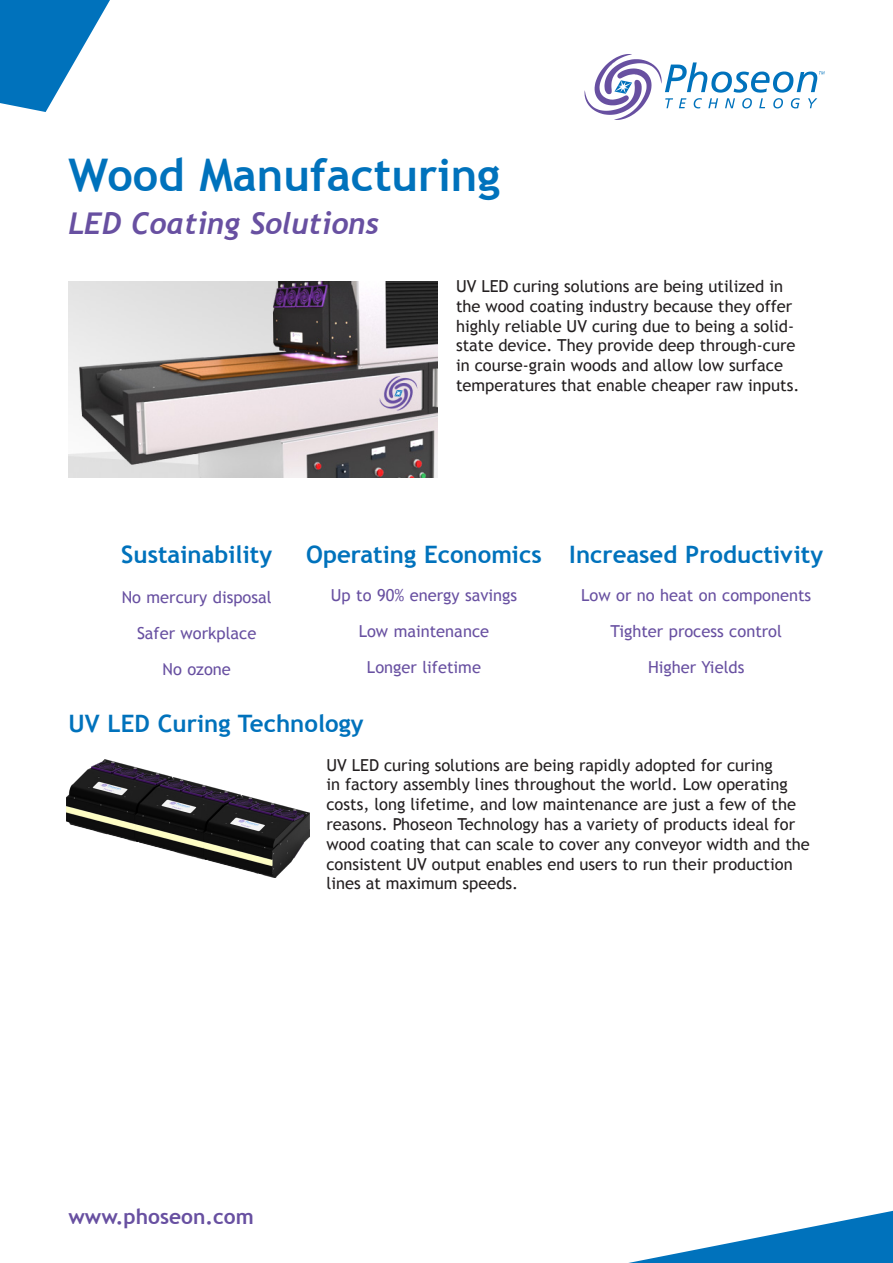
<style>
.page{position:relative;width:893px;height:1263px;background:#fff}
.page>*{position:absolute;margin:0;border:0;box-sizing:border-box;transform-origin:0 0}
.Product_name{font:700 45px "Trebuchet MS";color:#0072bc}
.Product_name-2{font:italic 700 30px "Trebuchet";color:#6850a1}
.Product_name-3{font:700 24px "Trebuchet MS";color:#0072bc}
.t1{font:700 21px "Trebuchet MS";color:#6850a1}
.t2{font:16.5px/19.8px "Trebuchet MS";color:#231f20}
.Product_name-4{font:16.5px "Trebuchet MS";color:#6850a1}
</style>
<div class="page">
<svg style="left:584px;top:54px;width:240px;height:66px"></svg>
<svg style="left:0;top:0;width:110px;height:112px"></svg>
<svg style="left:628px;top:1210px;width:265px;height:53px"></svg>
<img style="left:67px;top:759px;width:243px;height:119px">
<img style="left:68px;top:281px;width:369px;height:196px">
<p class="Product_name" style="left:68px;top:146px;width:433px">Wood Manufacturing</p>
<p class="Product_name-2" style="left:68px;top:205px;width:312px">LED Coating Solutions</p>
<p class="t2" style="left:456px;top:276px;width:345px">UV LED curing solutions are being utilized in the wood coating industry because they offer highly reliable UV curing due to being a solid&shy;state device. They provide deep through-cure in course-grain woods and allow low surface temperatures that enable cheaper raw inputs.</p>
<p class="Product_name-3" style="left:121px;top:539px;width:152px">Sustainability</p>
<p class="Product_name-4" style="left:122px;top:587px;width:151px">No mercury disposal</p>
<p class="Product_name-4" style="left:137px;top:623px;width:121px">Safer workplace</p>
<p class="Product_name-4" style="left:163px;top:659px;width:70px">No ozone</p>
<p class="Product_name-3" style="left:68px;top:708px;width:297px">UV LED Curing Technology</p>
<p class="t2" style="left:326px;top:755px;width:485px">UV LED curing solutions are being rapidly adopted for curing<br>in factory assembly lines throughout the world. Low operating costs, long lifetime, and low maintenance are just a few of the reasons. Phoseon Technology has a variety of products ideal for wood coating that can scale to cover any conveyor width and the consistent UV output enables end users to run their production lines at maximum speeds.</p>
<p class="Product_name-3" style="left:569px;top:539px;width:255px">Increased Productivity</p>
<p class="Product_name-4" style="left:581px;top:586px;width:232px">Low or no heat on components</p>
<p class="Product_name-4" style="left:610px;top:622px;width:173px">Tighter process control</p>
<p class="Product_name-4" style="left:648px;top:658px;width:98px">Higher Yields</p>
<p class="Product_name-3" style="left:306px;top:539px;width:237px">Operating Economics</p>
<p class="Product_name-4" style="left:331px;top:586px;width:188px">Up to 90% energy savings</p>
<p class="Product_name-4" style="left:359px;top:622px;width:132px">Low maintenance</p>
<p class="Product_name-4" style="left:367px;top:658px;width:115px">Longer lifetime</p>
<p class="t1" style="left:68px;top:1203px;width:187px">www.phoseon.com</p>
</div>
